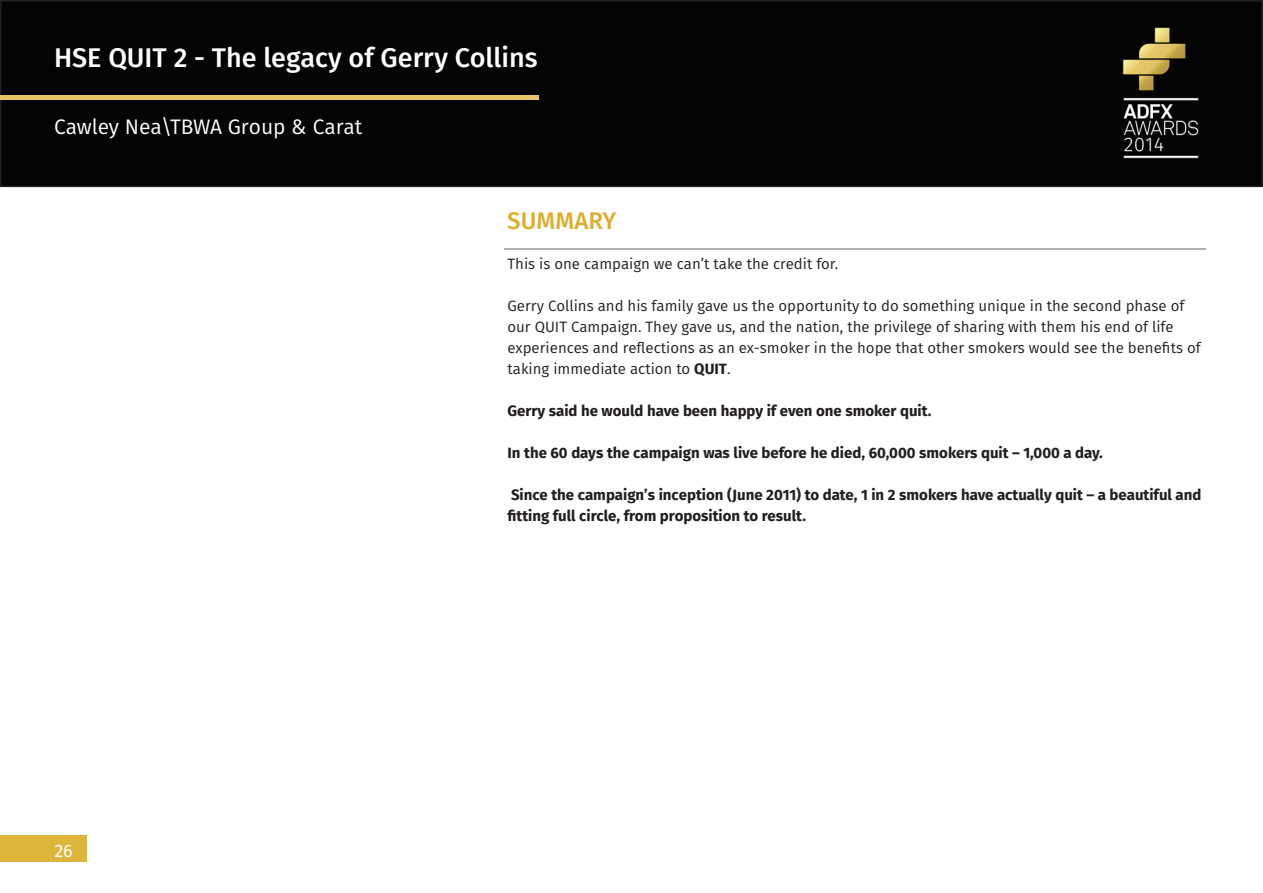
<style>
.page{position:relative;width:1263px;height:893px;background:#fff}
.page>*{position:absolute;margin:0;border:0;box-sizing:border-box;transform-origin:0 0}
.t1{font:500 27px "Fira Sans";color:#fff}
.t2{font:500 24px "Fira Sans";color:#ddae2c}
.t3{font:21px "Fira Sans";color:#fff}
.t4{font:18px "Fira Sans OT";color:#fff}
.t5{font:15px/21px "Fira Sans";color:#231f20}
.t6{font:700 15px/21px "Fira Sans";color:#231f20}
.s1{font-weight:700}
</style>
<div class="page">
<div style="left:3px;top:3px;width:1257px;height:181px;background:#040503"></div>
<div style="left:0;top:0;width:1263px;height:187px;border:2px solid #231f20"></div>
<div style="left:0;top:836px;width:86px;height:26px;background:#deb53b"></div>
<hr style="left:0;top:95px;width:539px;height:4px;background:#e8c361">
<hr style="left:504px;top:248px;width:701px;height:1px;background:#b0b0b0">
<h1 class="t1" style="left:54px;top:39px;width:485px">HSE QUIT 2 - The legacy of Gerry Collins</h1>
<h3 class="t3" style="left:54px;top:112px;width:310px">Cawley Nea\TBWA Group &amp; Carat</h3>
<p class="t4" style="left:54px;top:838px;width:20px">26</p>
<h2 class="t2" style="left:507px;top:204px;width:110px">SUMMARY</h2>
<p class="t5" style="left:507px;top:254px;width:332px">This is one campaign we can’t take the credit for.</p>
<p class="t5" style="left:507px;top:296px;width:695px">Gerry Collins and his family gave us the opportunity to do something unique in the second phase of our QUIT Campaign. They gave us, and the nation, the privilege of sharing with them his end of life experiences and reflections as an ex-smoker in the hope that other smokers would see the benefits of taking immediate action to <span class="s1">QUIT</span>.</p>
<p class="t6" style="left:507px;top:401px;width:426px">Gerry said he would have been happy if even one smoker quit.</p>
<p class="t6" style="left:507px;top:443px;width:597px">In the 60 days the campaign was live before he died, 60,000 smokers quit – 1,000 a day.</p>
<p class="t6" style="left:507px;top:485px;width:695px">Since the campaign’s inception (June 2011) to date, 1 in 2 smokers have actually quit – a beautiful and fitting full circle, from proposition to result.</p>
</div>
